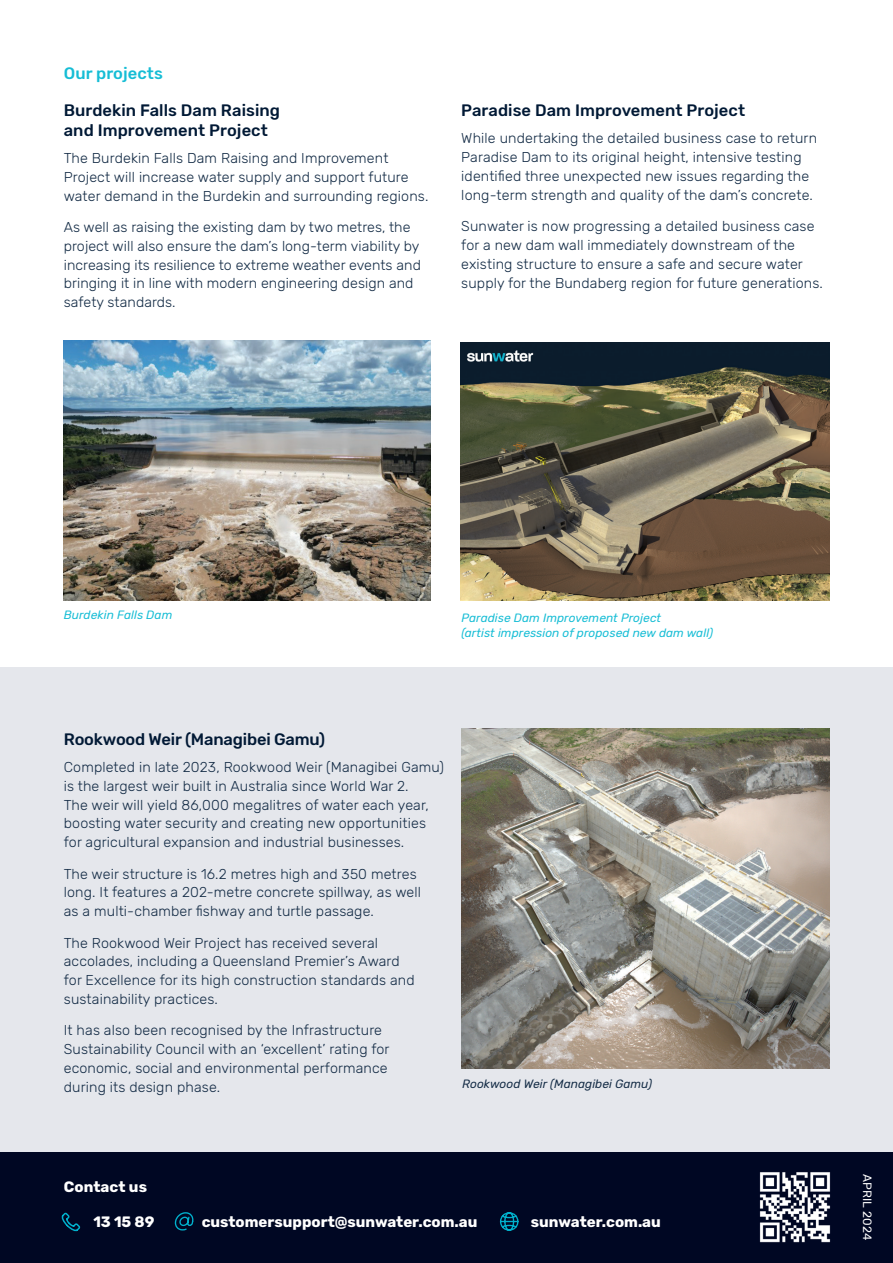
<style>
.page{position:relative;width:893px;height:1263px;background:#fff}
.page>*{position:absolute;margin:0;border:0;box-sizing:border-box;transform-origin:0 0}
.t1{font:500 16.5px/19.5px "Rubik";letter-spacing:.005em;color:#011935}
.t2{font:500 16.5px "Rubik";letter-spacing:.005em;color:#16bdd5}
.t3{font:700 15px "Rubik";color:#fff}
.t4{font:300 14.25px/18.8px "Rubik";letter-spacing:.01em;color:#132b45}
.t5{font:italic 12px/15px "Rubik";letter-spacing:.005em;color:#16bdd5}
.t6{font:italic 12px "Rubik";letter-spacing:.005em;color:#132b45}
.t7{font:12px "Rubik";letter-spacing:.01em;color:#fff}
</style>
<div class="page">
<div style="left:0;top:668px;width:893px;height:493px;background:#e5e7ec"></div>
<img style="left:461px;top:728px;width:368px;height:341px">
<div style="left:0;top:1152px;width:893px;height:111px;background:#000723"></div>
<img style="left:759px;top:1172px;width:72px;height:71px">
<svg style="left:174px;top:1212px;width:20px;height:19px"></svg>
<svg style="left:61px;top:1212px;width:20px;height:20px"></svg>
<svg style="left:499px;top:1212px;width:20px;height:19px"></svg>
<img style="left:461px;top:343px;width:368px;height:258px">
<img style="left:64px;top:341px;width:366px;height:259px">
<p class="t2" style="left:64px;top:64px;width:101px">Our projects</p>
<p class="t1" style="left:64px;top:101px;width:218px">Burdekin Falls Dam Raising and Improvement Project</p>
<p class="t4" style="left:64px;top:149px;width:366px">The Burdekin Falls Dam Raising and Improvement<br>Project will increase water supply and support future water demand in the Burdekin and surrounding regions.</p>
<p class="t4" style="left:64px;top:218px;width:359px">As well as raising the existing dam by two metres, the project will also ensure the dam’s long-term viability by increasing its resilience to extreme weather events and bringing it in line with modern engineering design and safety standards.</p>
<p class="t1" style="left:461px;top:101px;width:285px">Paradise Dam Improvement Project</p>
<p class="t4" style="left:461px;top:130px;width:357px">While undertaking the detailed business case to return Paradise Dam to its original height, intensive testing identified three unexpected new issues regarding the long-term strength and quality of the dam’s concrete.</p>
<p class="t4" style="left:461px;top:217px;width:363px">Sunwater is now progressing a detailed business case for a new dam wall immediately downstream of the existing structure to ensure a safe and secure water supply for the Bundaberg region for future generations.</p>
<p class="t5" style="left:64px;top:608px;width:110px">Burdekin Falls Dam</p>
<p class="t5" style="left:461px;top:611px;width:253px">Paradise Dam Improvement Project<br>(artist impression of proposed new dam wall)</p>
<p class="t1" style="left:64px;top:730px;width:263px">Rookwood Weir (Managibei Gamu)</p>
<p class="t4" style="left:64px;top:758px;width:382px">Completed in late 2023, Rookwood Weir (Managibei Gamu) is the largest weir built in Australia since World War 2.<br>The weir will yield 86,000 megalitres of water each year, boosting water security and creating new opportunities for agricultural expansion and industrial businesses.</p>
<p class="t4" style="left:64px;top:865px;width:359px">The weir structure is 16.2 metres high and 350 metres long. It features a 202-metre concrete spillway, as well as a multi-chamber fishway and turtle passage.</p>
<p class="t4" style="left:64px;top:934px;width:352px">The Rookwood Weir Project has received several accolades, including a Queensland Premier’s Award for Excellence for its high construction standards and sustainability practices.</p>
<p class="t4" style="left:64px;top:1021px;width:327px">It has also been recognised by the Infrastructure Sustainability Council with an ‘excellent’ rating for economic, social and environmental performance during its design phase.</p>
<p class="t6" style="left:462px;top:1077px;width:191px">Rookwood Weir (Managibei Gamu)</p>
<p class="t3" style="left:64px;top:1177px;width:85px">Contact us</p>
<p class="t3" style="left:93px;top:1213px;width:63px">13 15 89</p>
<p class="t3" style="left:202px;top:1213px;width:277px">customersupport@sunwater.com.au</p>
<p class="t3" style="left:531px;top:1213px;width:131px">sunwater.com.au</p>
<p class="t7" style="left:874px;top:1174px;width:68px;rotate:90deg">APRIL 2024</p>
</div>
